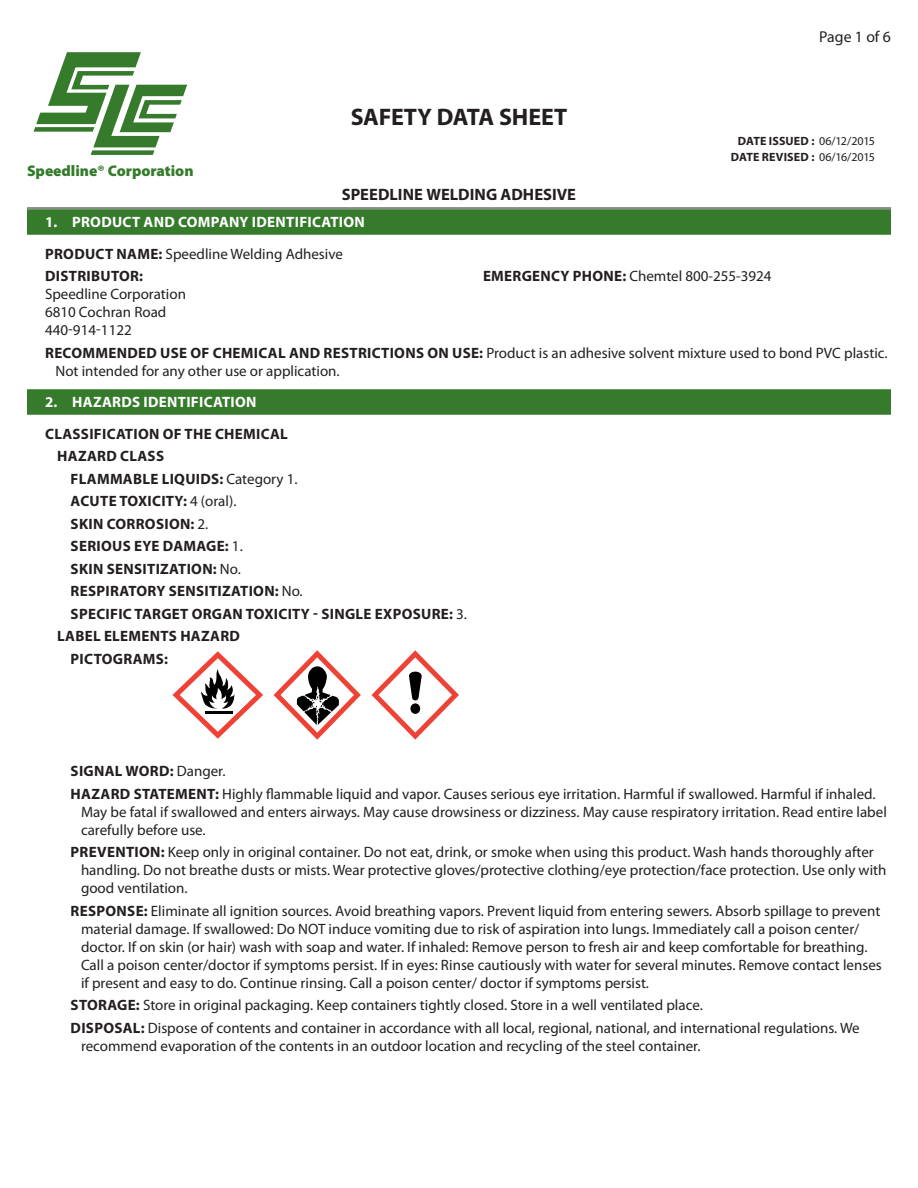
<style>
.page{position:relative;width:918px;height:1188px;background:#fff}
.page>*{position:absolute;margin:0;border:0;box-sizing:border-box;transform-origin:0 0}
.t1{font:700 24px "Myriad Pro";letter-spacing:-.01em;color:#231f20}
.t2{font:700 16.5px "Myriad Pro";letter-spacing:.005em;color:#231f20}
.t3{font:15.75px "Myriad Pro";color:#231f20}
.t4{font:900 15.45px "Myriad Pro";color:#357b2b}
.Indent_3{font:15px/18px "Myriad Pro";color:#231f20}
.Indent_3-2{font:700 15px "Myriad Pro";letter-spacing:.02em;color:#231f20}
._1_Indent_1{font:15px/18px "Myriad Pro";color:#231f20}
.b_Manufacturer_Line{font:15px "Myriad Pro";color:#231f20}
.t5{font:700 15px "Myriad Pro";letter-spacing:.02em;color:#fff}
._2_Indent_2{font:700 15px "Myriad Pro";letter-spacing:.02em;color:#231f20}
._1_Indent_1-2{font:700 15px "Myriad Pro";letter-spacing:.02em;color:#231f20}
.b_Manufacturer_Line-2{font:700 15px "Myriad Pro";letter-spacing:.02em;color:#231f20}
.t6{font:700 12px "Myriad Pro";letter-spacing:.01em;color:#231f20}
.s1{font-weight:400}
.s2{font-weight:700}
</style>
<div class="page">
<hr style="left:27px;top:208px;width:864px;height:1px;background:#231f20">
<svg style="left:34px;top:52px;width:153px;height:103px"></svg>
<div style="left:27px;top:209px;width:864px;height:26px;background:#357b2b"></div>
<div style="left:27px;top:389px;width:864px;height:26px;background:#357b2b"></div>
<svg style="left:172px;top:651px;width:91px;height:88px"></svg>
<hr style="left:205px;top:711px;width:27px;height:3px;background:#010101">
<svg style="left:274px;top:650px;width:87px;height:90px"></svg>
<svg style="left:372px;top:650px;width:87px;height:90px"></svg>
<p class="t1" style="left:351px;top:101px;width:218px">SAFETY DATA SHEET</p>
<p class="t3" style="left:819px;top:27px;width:73px">Page 1 of 6</p>
<p class="t6" style="left:738px;top:134px;width:139px">DATE ISSUED : <span class="s1">06/12/2015</span></p>
<p class="t6" style="left:731px;top:149px;width:146px">DATE REVISED : <span class="s1">06/16/2015</span></p>
<p class="t4" style="left:27px;top:161px;width:168px">Speedline® Corporation</p>
<p class="t5" style="left:45px;top:212px;width:321px">1. PRODUCT AND COMPANY IDENTIFICATION</p>
<p class="_1_Indent_1" style="left:45px;top:244px;width:299px"><span class="s2">PRODUCT NAME:</span> Speedline Welding Adhesive</p>
<p class="b_Manufacturer_Line-2" style="left:45px;top:266px;width:99px">DISTRIBUTOR:</p>
<p class="b_Manufacturer_Line" style="left:483px;top:267px;width:290px"><span class="s2">EMERGENCY PHONE:</span> Chemtel 800-255-3924</p>
<p class="b_Manufacturer_Line" style="left:45px;top:285px;width:143px">Speedline Corporation</p>
<p class="b_Manufacturer_Line" style="left:45px;top:303px;width:123px">6810 Cochran Road</p>
<p class="b_Manufacturer_Line" style="left:45px;top:321px;width:88px">440-914-1122</p>
<p class="_1_Indent_1" style="left:56px;top:343px;width:834px;text-indent:-10px"><span class="s2">RECOMMENDED USE OF CHEMICAL AND RESTRICTIONS ON USE:</span> Product is an adhesive solvent mixture used to bond PVC plastic.<br>Not intended for any other use or application.</p>
<p class="t5" style="left:45px;top:392px;width:213px">2. HAZARDS IDENTIFICATION</p>
<p class="_1_Indent_1-2" style="left:45px;top:424px;width:244px">CLASSIFICATION OF THE CHEMICAL</p>
<p class="_2_Indent_2" style="left:57px;top:446px;width:108px">HAZARD CLASS</p>
<p class="Indent_3-2" style="left:71px;top:469px;width:229px">FLAMMABLE LIQUIDS: <span class="s1">Category 1.</span></p>
<p class="Indent_3-2" style="left:71px;top:491px;width:167px">ACUTE TOXICITY: <span class="s1">4 (oral).</span></p>
<p class="Indent_3-2" style="left:71px;top:514px;width:139px">SKIN CORROSION: <span class="s1">2.</span></p>
<p class="Indent_3-2" style="left:71px;top:536px;width:174px">SERIOUS EYE DAMAGE: <span class="s1">1.</span></p>
<p class="Indent_3-2" style="left:71px;top:559px;width:172px">SKIN SENSITIZATION: <span class="s1">No.</span></p>
<p class="Indent_3-2" style="left:71px;top:581px;width:234px">RESPIRATORY SENSITIZATION: <span class="s1">No.</span></p>
<p class="Indent_3-2" style="left:71px;top:604px;width:398px">SPECIFIC TARGET ORGAN TOXICITY - SINGLE EXPOSURE: <span class="s1">3.</span></p>
<p class="_2_Indent_2" style="left:57px;top:626px;width:184px">LABEL ELEMENTS HAZARD</p>
<p class="Indent_3-2" style="left:71px;top:649px;width:99px">PICTOGRAMS:</p>
<p class="t2" style="left:342px;top:184px;width:236px">SPEEDLINE WELDING ADHESIVE</p>
<p class="Indent_3-2" style="left:71px;top:761px;width:156px">SIGNAL WORD: <span class="s1">Danger.</span></p>
<p class="Indent_3" style="left:81px;top:784px;width:807px;text-indent:-10px"><span class="s2">HAZARD STATEMENT:</span> Highly flammable liquid and vapor. Causes serious eye irritation. Harmful if swallowed. Harmful if inhaled.<br>May be fatal if swallowed and enters airways. May cause drowsiness or dizziness. May cause respiratory irritation. Read entire label carefully before use.</p>
<p class="Indent_3" style="left:81px;top:843px;width:807px;text-indent:-10px"><span class="s2">PREVENTION:</span> Keep only in original container. Do not eat, drink, or smoke when using this product. Wash hands thoroughly after handling. Do not breathe dusts or mists. Wear protective gloves/protective clothing/eye protection/face protection. Use only with good ventilation.</p>
<p class="Indent_3" style="left:81px;top:901px;width:802px;text-indent:-10px"><span class="s2">RESPONSE:</span> Eliminate all ignition sources. Avoid breathing vapors. Prevent liquid from entering sewers. Absorb spillage to prevent material damage. If swallowed: Do NOT induce vomiting due to risk of aspiration into lungs. Immediately call a poison center/ doctor. If on skin (or hair) wash with soap and water. If inhaled: Remove person to fresh air and keep comfortable for breathing.<br>Call a poison center/doctor if symptoms persist. If in eyes: Rinse cautiously with water for several minutes. Remove contact lenses if present and easy to do. Continue rinsing. Call a poison center/ doctor if symptoms persist.</p>
<p class="Indent_3" style="left:71px;top:996px;width:634px"><span class="s2">STORAGE:</span> Store in original packaging. Keep containers tightly closed. Store in a well ventilated place.</p>
<p class="Indent_3" style="left:81px;top:1018px;width:780px;text-indent:-10px"><span class="s2">DISPOSAL:</span> Dispose of contents and container in accordance with all local, regional, national, and international regulations. We recommend evaporation of the contents in an outdoor location and recycling of the steel container.</p>
</div>
